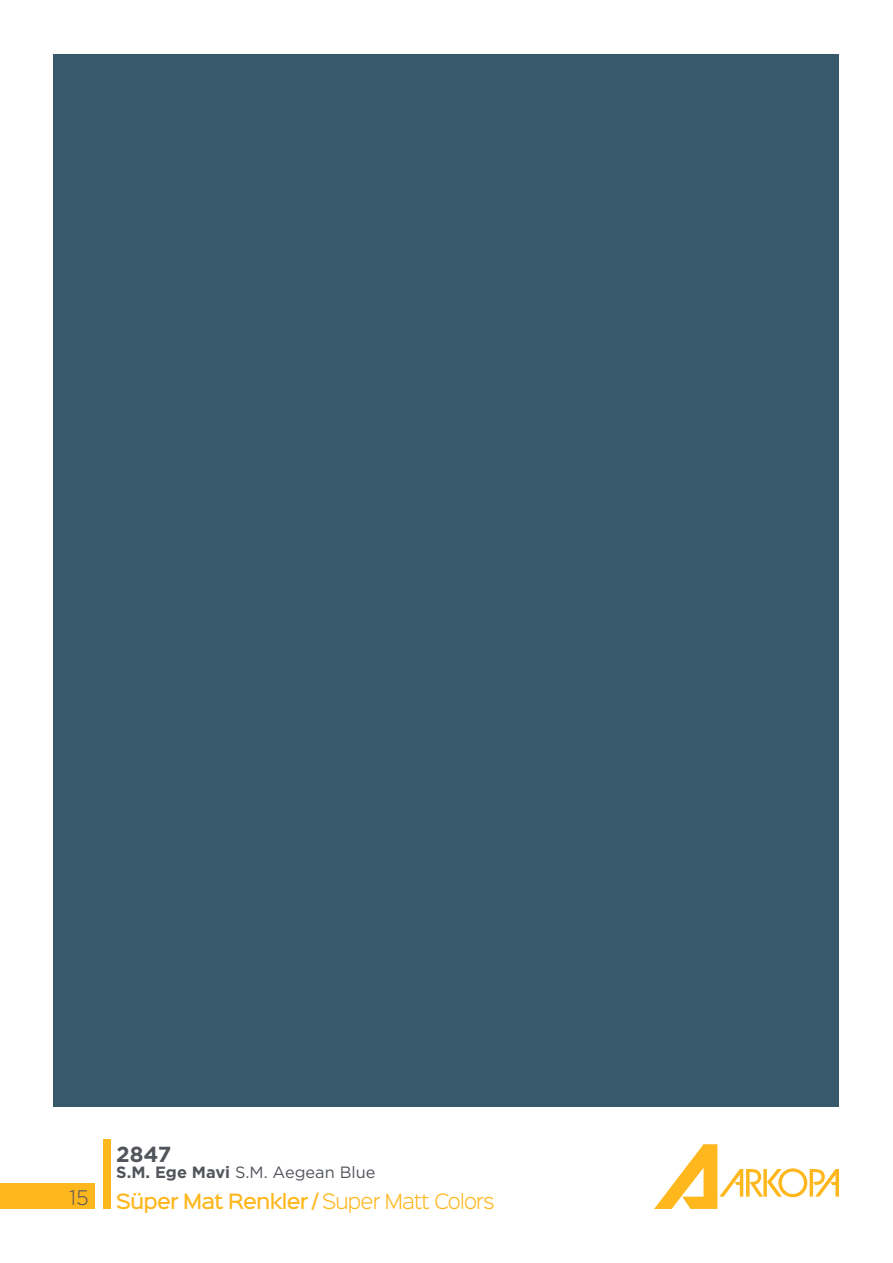
<style>
.page{position:relative;width:893px;height:1263px;background:#fff}
.page>*{position:absolute;margin:0;border:0;box-sizing:border-box;transform-origin:0 0}
.t1{font:700 21.75px "Gotham";color:#52555b}
.t2{font:300 21px "Gotham";color:#52555b}
.t3{font:500 19.05px "Sinkin Sans 500";letter-spacing:-.04em;color:#ffb71e}
.t4{font:16.35px "Gotham";color:#52555b}
.s1{font-weight:700}
.s2{font-family:"Sinkin Sans 300";font-weight:300}
</style>
<div class="page">
<div style="left:104px;top:1139px;width:7px;height:70px;background:#ffb71e"></div>
<div style="left:0;top:1184px;width:95px;height:25px;background:#ffb71e"></div>
<svg style="left:654px;top:1144px;width:185px;height:65px"></svg>
<div style="left:54px;top:54px;width:785px;height:1052px;background:#38596c"></div>
<p class="t1" style="left:116px;top:1139px;width:57px">2847</p>
<p class="t4" style="left:116px;top:1162px;width:261px"><span class="s1">S.M. Ege Mavi</span> S.M. Aegean Blue</p>
<p class="t2" style="left:69px;top:1184px;width:21px">15</p>
<p class="t3" style="left:116px;top:1185px;width:380px">Süper Mat Renkler / <span class="s2">Super Matt Colors</span></p>
</div>
